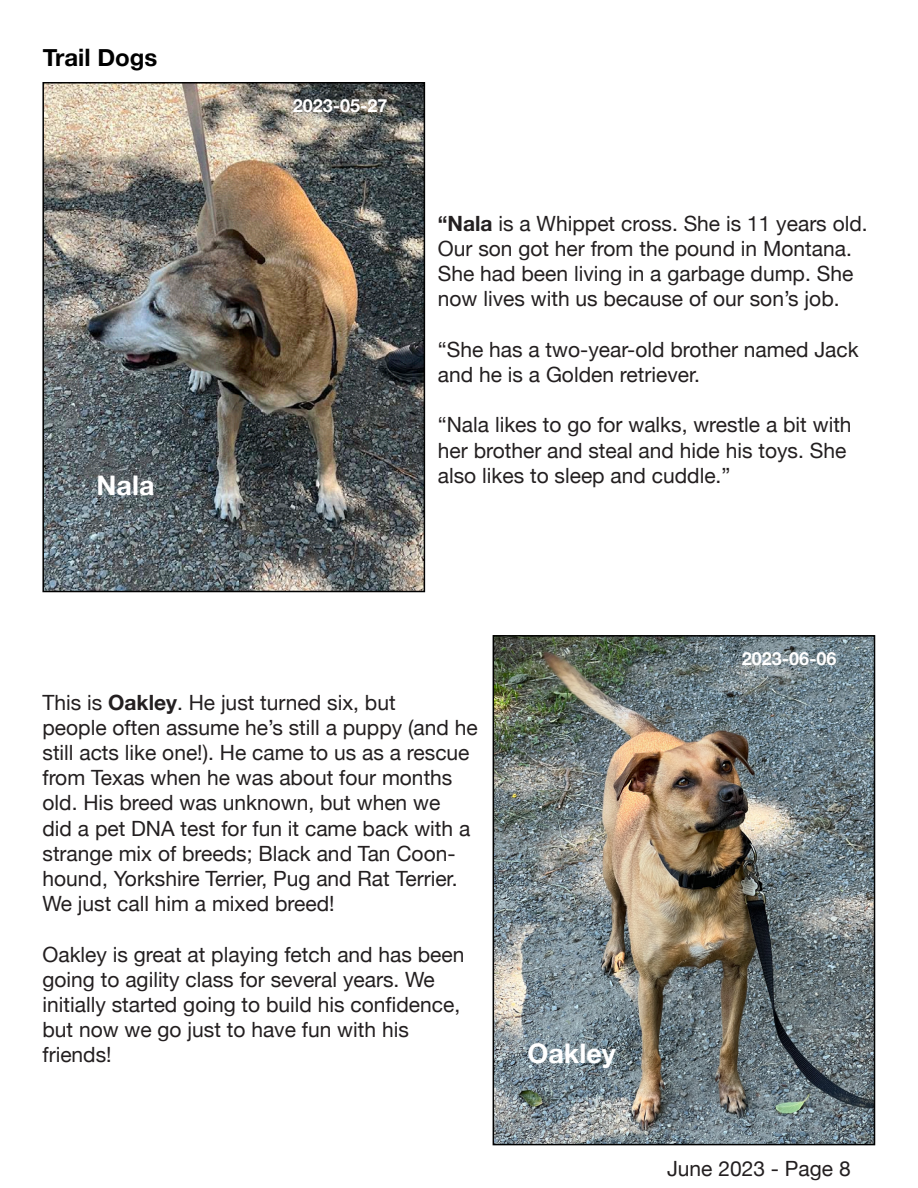
<style>
.page{position:relative;width:918px;height:1188px;background:#fff}
.page>*{position:absolute;margin:0;border:0;box-sizing:border-box;transform-origin:0 0}
.t1{font:700 27px "Helvetica Neue";color:#fff}
.t2{font:700 24px "Helvetica Neue";color:#000}
.t3{font:21px/25.2px "Helvetica Neue";color:#231f20}
.t4{font:700 18px "Helvetica Neue";color:#fff}
.s1{font-weight:700}
</style>
<div class="page">
<img style="left:45px;top:85px;width:377px;height:504px">
<div style="left:42px;top:82px;width:383px;height:510px;border:2px solid #000"></div>
<img style="left:496px;top:638px;width:376px;height:504px">
<div style="left:493px;top:635px;width:382px;height:510px;border:2px solid #000"></div>
<p class="t2" style="left:43px;top:39px;width:116px">Trail Dogs</p>
<p class="t1" style="left:97px;top:464px;width:59px">Nala</p>
<p class="t4" style="left:293px;top:92px;width:96px">2023-05-27</p>
<p class="t3" style="left:438px;top:212px;width:431px"><span class="s1">“Nala</span> is a Whippet cross. She is 11 years old.<br>Our son got her from the pound in Montana.<br>She had been living in a garbage dump. She now lives with us because of our son’s job.</p>
<p class="t3" style="left:438px;top:338px;width:422px">“She has a two-year-old brother named Jack and he is a Golden retriever.</p>
<p class="t3" style="left:438px;top:414px;width:415px">“Nala likes to go for walks, wrestle a bit with her brother and steal and hide his toys. She also likes to sleep and cuddle.”</p>
<p class="t4" style="left:742px;top:645px;width:96px">2023-06-06</p>
<p class="t3" style="left:43px;top:691px;width:437px">This is <span class="s1">Oakley</span>. He just turned six, but<br>people often assume he’s still a puppy (and he still acts like one!). He came to us as a rescue from Texas when he was about four months old. His breed was unknown, but when we<br>did a pet DNA test for fun it came back with a strange mix of breeds; Black and Tan Coon&shy;hound, Yorkshire Terrier, Pug and Rat Terrier.<br>We just call him a mixed breed!</p>
<p class="t3" style="left:43px;top:943px;width:424px">Oakley is great at playing fetch and has been going to agility class for several years. We initially started going to build his confidence, but now we go just to have fun with his friends!</p>
<p class="t1" style="left:527px;top:1032px;width:90px">Oakley</p>
<p class="t3" style="left:667px;top:1157px;width:185px">June 2023 - Page 8</p>
</div>
